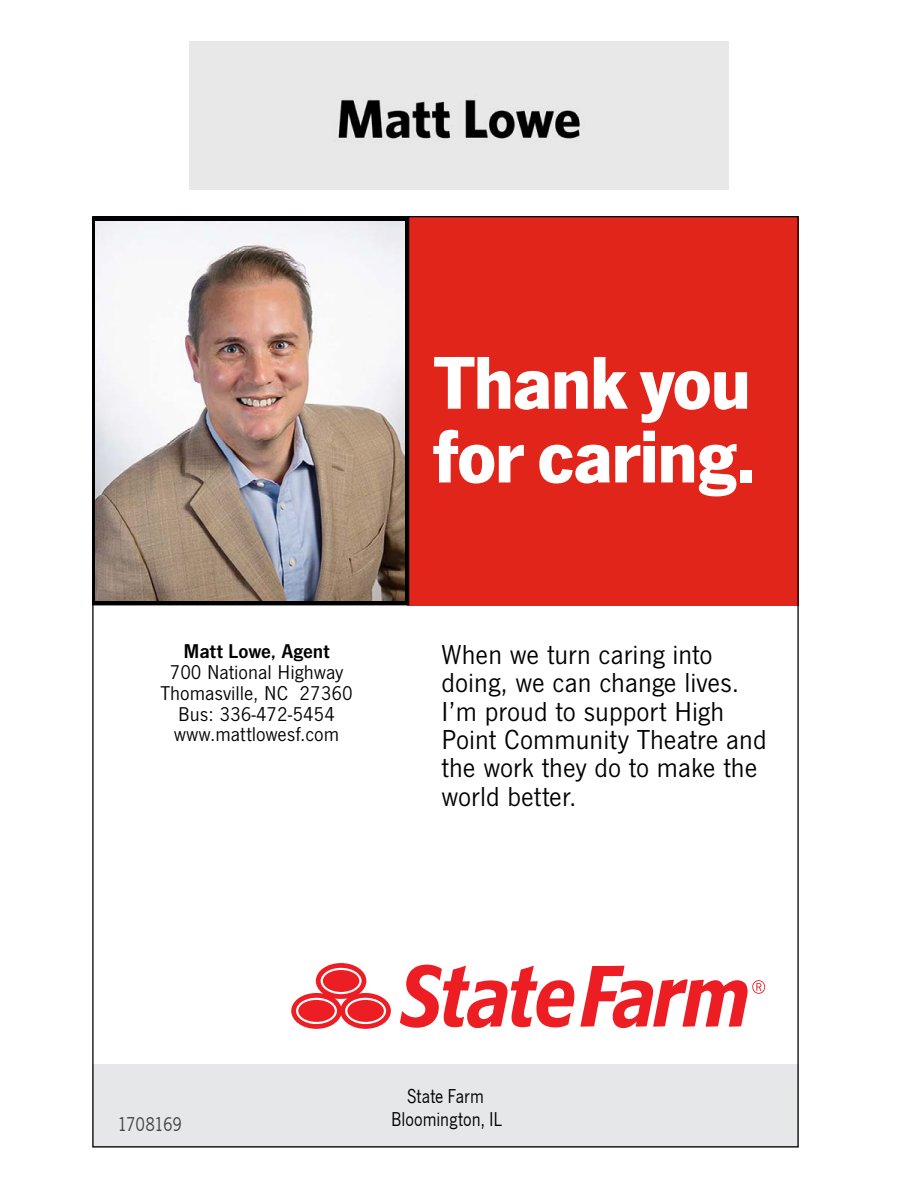
<style>
.page{position:relative;width:918px;height:1188px;background:#fff}
.page>*{position:absolute;margin:0;border:0;box-sizing:border-box;transform-origin:0 0}
.t1{font:700 77.7px/73.8px "SF News Gothic";letter-spacing:-.02em;color:#fff}
.t2{font:28.5px/28.5px "SF News Gothic";color:#000}
.t3{font:20.7px/20.7px "SF News Gothic";color:#000;text-align:center}
.t4{font:20.7px/22.8px "SF News Gothic";color:#000;text-align:center;scale:.9 1}
.t5{font:600 20.7px "SF News Gothic";color:#000}
.t6{font:20.7px "SF News Gothic";letter-spacing:-.025em;color:#414042;scale:.9 1}
</style>
<div class="page">
<div style="left:189px;top:41px;width:540px;height:149px;background:#e8e8e8"></div>
<div style="left:92px;top:1064px;width:707px;height:84px;background:#e6e7e8"></div>
<div style="left:407px;top:216px;width:392px;height:389px;background:#e1251b"></div>
<svg style="left:291px;top:963px;width:474px;height:66px"></svg>
<svg style="left:92px;top:217px;width:317px;height:388px;background:#141312"></svg>
<img style="left:95px;top:222px;width:310px;height:378px">
<p class="t5" style="left:183px;top:640px;width:148px">Matt Lowe, Agent</p>
<p class="t3" style="left:160px;top:662px;width:194px">700 National Highway<br>Thomasville, NC 27360<br>Bus: 336-472-5454 www.mattlowesf.com</p>
<h1 class="t1" style="left:434px;top:346px;width:324px">Thank you for caring.</h1>
<p class="t2" style="left:442px;top:640px;width:327px">When we turn caring into doing, we can change lives.<br>I’m proud to support High<br>Point Community Theatre and the work they do to make the world better.</p>
<p class="t6" style="left:118px;top:1112px;width:73px">1708169</p>
<p class="t4" style="left:391px;top:1085px;width:125px">State Farm<br>Bloomington, IL</p>
</div>
